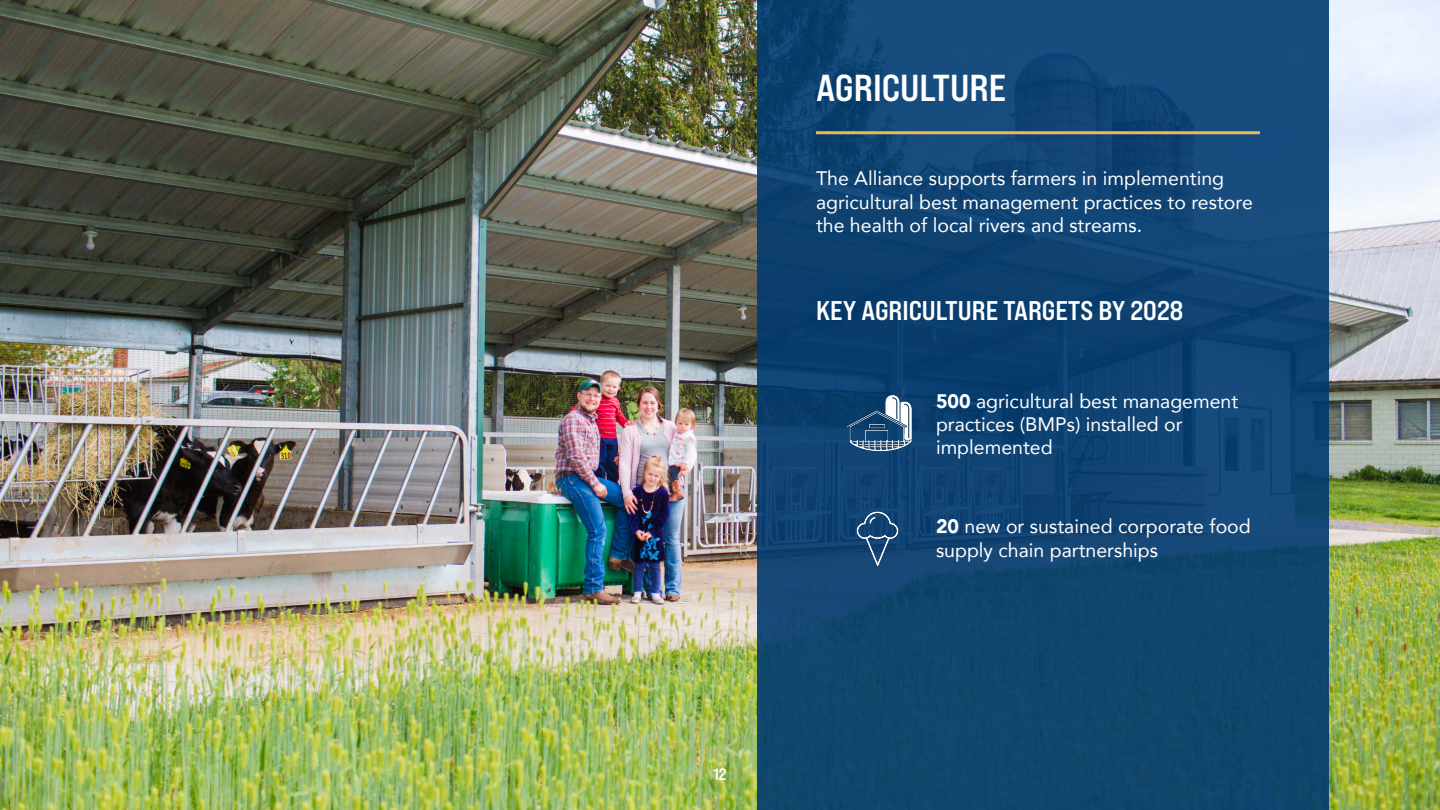
<style>
.page{position:relative;width:1440px;height:810px;background:#fff}
.page>*{position:absolute;margin:0;border:0;box-sizing:border-box;transform-origin:0 0}
.t1{font:37.5px "Bebas Neue Pro Exp Bd";color:#fff}
.t2{font:27px "Bebas Neue Pro Exp Bd";color:#fff}
.t3{font:19.5px/23.4px "Avenir";color:#fff}
.t4{font:16.5px "Bebas Neue Pro Exp Bd";color:#fff}
.s1{font-weight:900}
</style>
<div class="page">
<img style="left:0;top:0;width:1440px;height:810px">
<div style="left:758px;top:0;width:571px;height:810px;background:linear-gradient(to right,#0e426f,#124875)"></div>
<hr style="left:816px;top:131px;width:444px;height:3px;background:#ebbb4e">
<img style="left:847px;top:394px;width:65px;height:57px">
<img style="left:844px;top:503px;width:71px;height:68px">
<p class="t4" style="left:713px;top:764px;width:15px">12</p>
<h1 class="t1" style="left:816px;top:64px;width:192px">AGRICULTURE</h1>
<p class="t3" style="left:816px;top:166px;width:438px">The Alliance supports farmers in implementing agricultural best management practices to restore the health of local rivers and streams.</p>
<h2 class="t2" style="left:816px;top:294px;width:369px">KEY AGRICULTURE TARGETS BY 2028</h2>
<p class="t3" style="left:936px;top:389px;width:304px"><span class="s1">500</span> agricultural best management practices (BMPs) installed or implemented</p>
<p class="t3" style="left:936px;top:514px;width:316px"><span class="s1">20</span> new or sustained corporate food supply chain partnerships</p>
</div>
